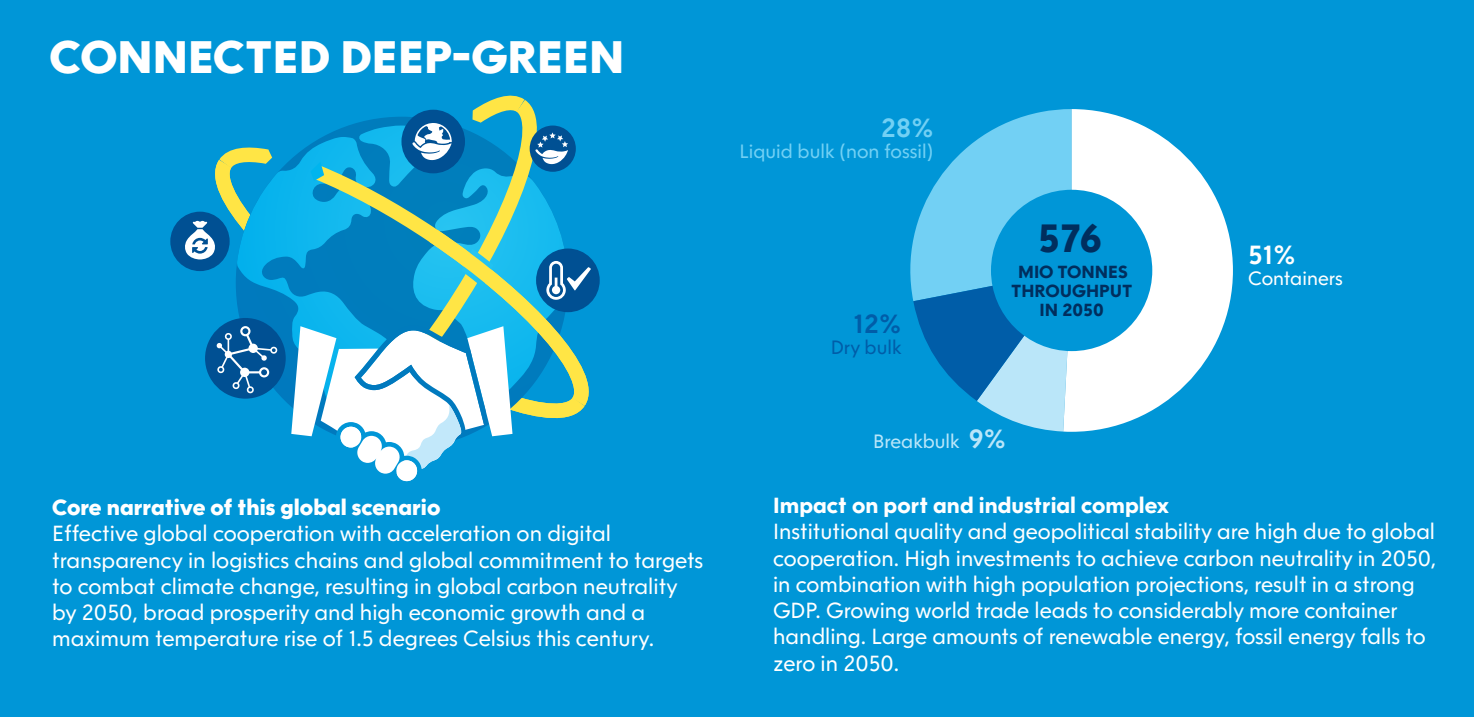
<style>
.page{position:relative;width:1474px;height:717px;background:#fff}
.page>*{position:absolute;margin:0;border:0;box-sizing:border-box;transform-origin:0 0}
.t1{font:800 45.5px "NLRTM";color:#fff}
.t2{font:700 39.38px "NLRTM";color:#002e5e}
.t3{font:600 26.25px "NLRTM";color:#72d0f4}
.t4{font:600 26.25px "NLRTM";color:#005da8}
.t5{font:600 26.25px "NLRTM";color:#fff}
.t6{font:21.88px/26.2px "NLRTM";color:#fff}
.t7{font:800 21.88px "NLRTM";color:#fff}
.t8{font:700 21.88px "NLRTM";color:#fff}
.t9{font:19.25px "NLRTM";color:#72d0f4}
.t10{font:19.25px "NLRTM";color:#bae6f9}
.t11{font:19.25px "NLRTM";color:#fff}
.t12{font:19.25px "NLRTM";color:#005da8}
.t13{font:700 17.5px/19.2px "NLRTM";color:#002e5e;text-align:center}
.s1{font-weight:600;font-size:26.25px}
</style>
<div class="page">
<div style="left:0;top:0;width:1473px;height:716px;background:#0096d7"></div>
<svg style="left:208px;top:184px;width:390px;height:214px"></svg>
<svg style="left:237px;top:159px;width:54px;height:247px;background:#0a9ad3"></svg>
<div style="left:170px;top:211px;width:60px;height:60px;background:#005093;border-radius:50%"></div>
<svg style="left:185px;top:221px;width:30px;height:38px"></svg>
<svg style="left:215px;top:147px;width:69px;height:37px"></svg>
<svg style="left:910px;top:109px;width:153px;height:322px"></svg>
<svg style="left:1063px;top:109px;width:169px;height:322px;fill:#fff"></svg>
<div style="left:991px;top:190px;width:161px;height:161px;background:#0096d7;border-radius:50%"></div>
<div style="left:205px;top:318px;width:81px;height:80px;background:#005093;border-radius:50%"></div>
<div style="left:240px;top:326px;width:10px;height:10px;border:2px solid #fff;border-radius:50%"></div>
<svg style="left:215px;top:328px;width:64px;height:67px"></svg>
<div style="left:260px;top:368px;width:8px;height:8px;background:#005093;border-radius:50%"></div>
<div style="left:259px;top:367px;width:10px;height:10px;border:2px solid #fff;border-radius:50%"></div>
<svg style="left:291px;top:99px;width:305px;height:383px"></svg>
<h1 class="t1" style="left:50px;top:28px;width:576px">CONNECTED DEEP-GREEN</h1>
<p class="t7" style="left:52px;top:493px;width:390px">Core narrative of this global scenario</p>
<p class="t6" style="left:52px;top:520px;width:652px">Effective global cooperation with acceleration on digital transparency in logistics chains and global commitment to targets to combat climate change, resulting in global carbon neutrality by 2050, broad prosperity and high economic growth and a maximum temperature rise of 1.5 degrees Celsius this century.</p>
<p class="t3" style="left:881px;top:112px;width:54px">28%</p>
<p class="t9" style="left:739px;top:140px;width:196px">Liquid bulk (non fossil)</p>
<p class="t4" style="left:853px;top:308px;width:49px">12%</p>
<p class="t12" style="left:830px;top:336px;width:72px">Dry bulk</p>
<h2 class="t2" style="left:1037px;top:214px;width:66px">576</h2>
<p class="t13" style="left:1011px;top:262px;width:123px">MIO TONNES<br>THROUGHPUT<br>IN 2050</p>
<p class="t10" style="left:873px;top:429px;width:134px">Breakbulk <span class="s1">9%</span></p>
<p class="t5" style="left:1248px;top:238px;width:49px">51%</p>
<p class="t11" style="left:1248px;top:266px;width:96px">Containers</p>
<p class="t8" style="left:773px;top:492px;width:397px">Impact on port and industrial complex</p>
<p class="t6" style="left:773px;top:518px;width:664px">Institutional quality and geopolitical stability are high due to global cooperation. High investments to achieve carbon neutrality in 2050, in combination with high population projections, result in a strong GDP. Growing world trade leads to considerably more container handling. Large amounts of renewable energy, fossil energy falls to zero in 2050.</p>
</div>
